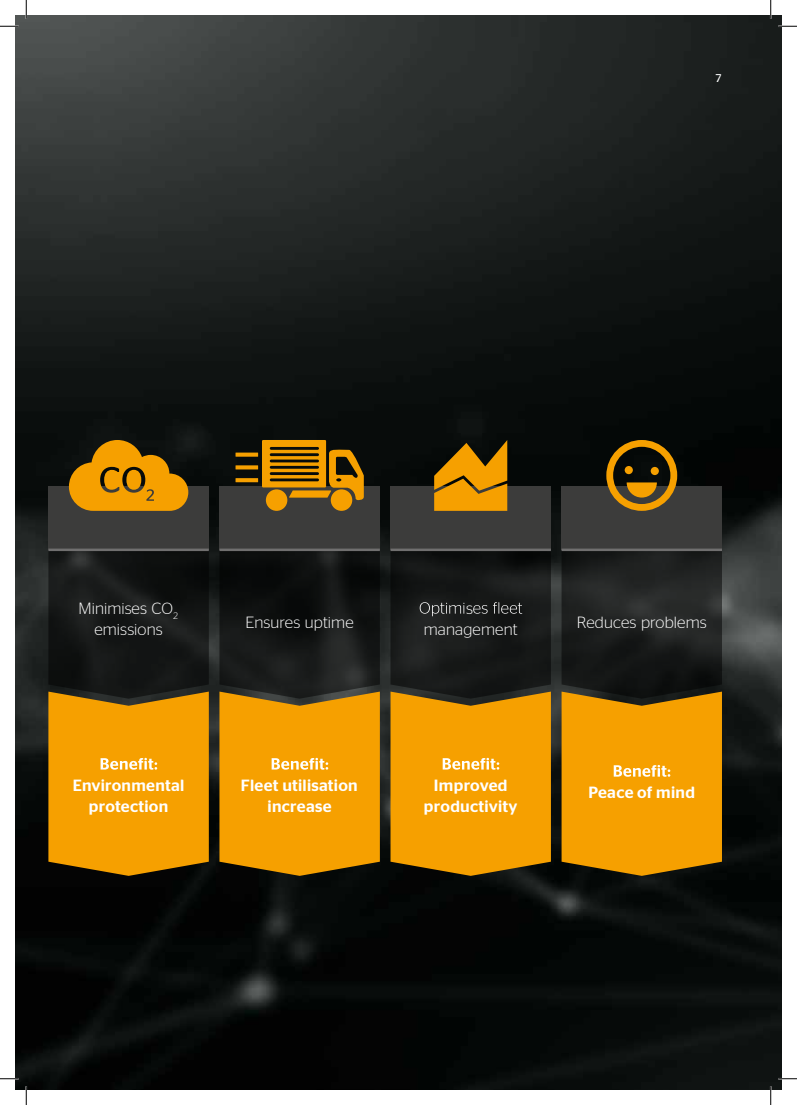
<style>
.page{position:relative;width:797px;height:1105px;background:#fff}
.page>*{position:absolute;margin:0;border:0;box-sizing:border-box;transform-origin:0 0}
.t1{font:500 16.25px/21.2px "Continental Stag Sans";letter-spacing:.015em;color:#fff;text-align:center}
.t2{font:300 16.25px/21.2px "Continental Stag Sans";letter-spacing:.005em;color:#fff;text-align:center}
.t3{font:300 16.25px "Continental Stag Sans";color:#fffffe}
.t4{font:11.25px "Continental Stag Sans";color:#fff}
</style>
<div class="page">
<img style="left:16px;top:16px;width:765px;height:1073px">
<div style="left:48px;top:486px;width:161px;height:64px;background:#3c3c3b"></div>
<div style="left:219px;top:486px;width:161px;height:64px;background:#3c3c3b"></div>
<div style="left:390px;top:486px;width:161px;height:64px;background:#3c3c3b"></div>
<div style="left:561px;top:486px;width:161px;height:64px;background:#3c3c3b"></div>
<svg style="left:69px;top:440px;width:119px;height:71px;background:#ac7306"></svg>
<div style="left:331px;top:489px;width:21px;height:22px;background:#f6a000;border-radius:50%"></div>
<div style="left:266px;top:489px;width:21px;height:22px;background:#f6a000;border-radius:50%"></div>
<svg style="left:235px;top:453px;width:23px;height:4px"></svg>
<svg style="left:262px;top:440px;width:102px;height:60px;background:#a06b08"></svg>
<svg style="left:235px;top:465px;width:23px;height:4px"></svg>
<svg style="left:235px;top:478px;width:23px;height:4px"></svg>
<svg style="left:434px;top:440px;width:73px;height:71px;background:#b47703"></svg>
<svg style="left:606px;top:440px;width:71px;height:71px"></svg>
<svg style="left:219px;top:551px;width:161px;height:325px;background:#8a5f0c"></svg>
<svg style="left:390px;top:551px;width:161px;height:325px;background:#8c600e"></svg>
<svg style="left:561px;top:551px;width:161px;height:325px;background:#8d620f"></svg>
<svg style="left:48px;top:551px;width:161px;height:325px;background:#8a5f0c"></svg>
<hr style="left:48px;top:549px;width:161px;height:2px;background:#706f6f">
<hr style="left:219px;top:549px;width:161px;height:2px;background:#706f6f">
<hr style="left:390px;top:549px;width:161px;height:2px;background:#706f6f">
<hr style="left:561px;top:549px;width:161px;height:2px;background:#706f6f">
<svg style="left:0;top:25px;width:19px;height:2px"></svg>
<svg style="left:778px;top:25px;width:19px;height:2px"></svg>
<svg style="left:0;top:1078px;width:19px;height:1px"></svg>
<svg style="left:778px;top:1078px;width:19px;height:1px"></svg>
<svg style="left:25px;top:0;width:2px;height:19px"></svg>
<svg style="left:25px;top:1086px;width:2px;height:19px"></svg>
<svg style="left:770px;top:0;width:1px;height:19px"></svg>
<svg style="left:770px;top:1086px;width:1px;height:19px"></svg>
<p class="t4" style="left:715px;top:72px;width:8px">7</p>
<p class="t2" style="left:79px;top:597px;width:101px">Minimises CO<sub>2 </sub>emissions</p>
<p class="t1" style="left:73px;top:774px;width:113px">Environmental protection</p>
<p class="t2" style="left:245px;top:611px;width:110px">Ensures uptime</p>
<p class="t1" style="left:241px;top:774px;width:118px">Fleet utilisation increase</p>
<p class="t3" style="left:466px;top:600px;width:8px">s</p>
<p class="t2" style="left:424px;top:618px;width:95px">management</p>
<p class="t1" style="left:424px;top:774px;width:95px">Improved productivity</p>
<p class="t2" style="left:576px;top:611px;width:132px">Reduces problems</p>
<p class="t1" style="left:588px;top:781px;width:108px">Peace of mind</p>
</div>
